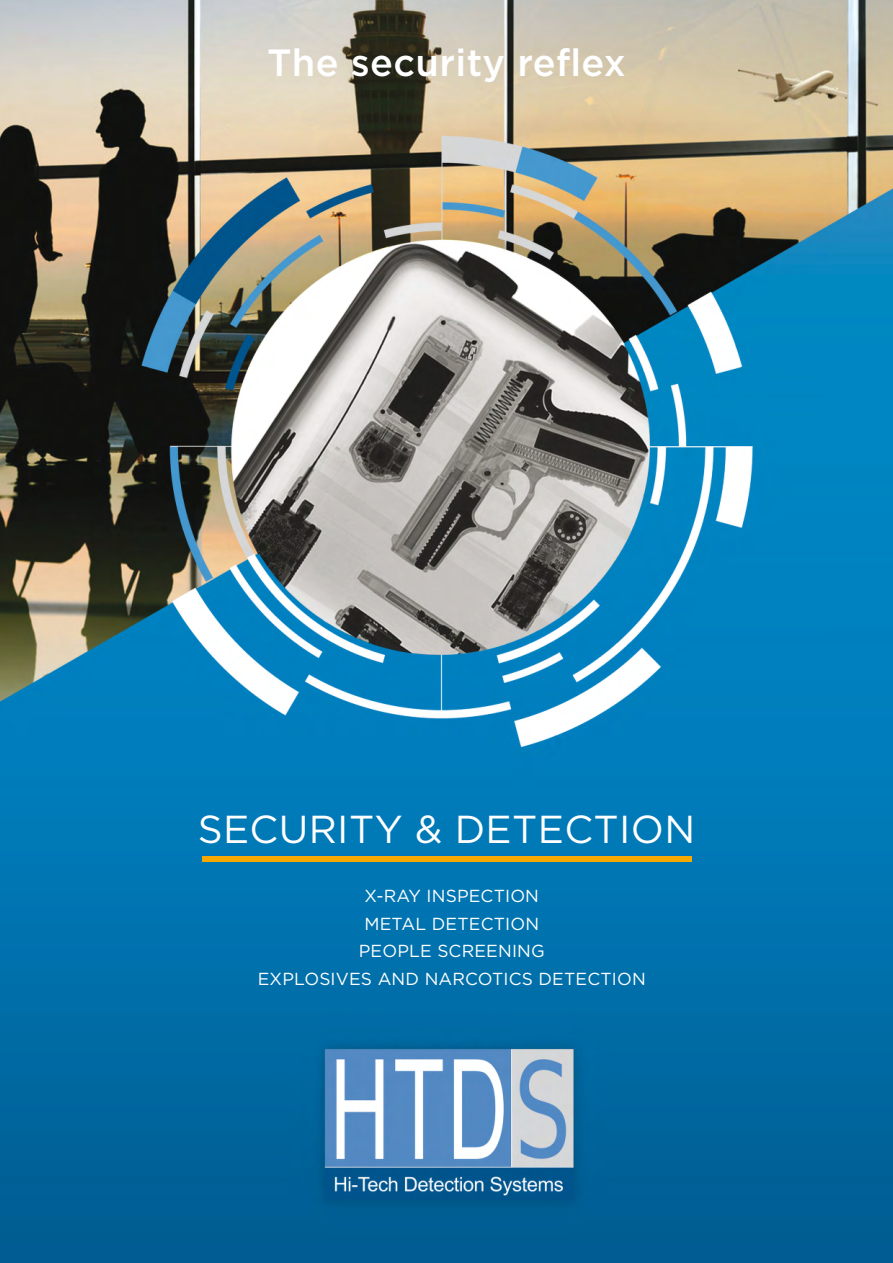
<style>
.page{position:relative;width:893px;height:1263px;background:#fff}
.page>*{position:absolute;margin:0;border:0;box-sizing:border-box;transform-origin:0 0}
.t1{font:39px "Gotham";letter-spacing:.01em;color:#fff}
.t2{font:500 37.95px "Gotham";letter-spacing:.01em;color:#fff}
.t3{font:17.4px/27.8px "Gotham";letter-spacing:.01em;color:#fff;text-align:center}
</style>
<div class="page">
<img style="left:0;top:0;width:893px;height:1263px">
<div style="left:203px;top:856px;width:489px;height:6px;background:#f7a800"></div>
<h2 class="t2" style="left:267px;top:38px;width:360px">The security reflex</h2>
<h1 class="t1" style="left:198px;top:805px;width:499px">SECURITY &amp; DETECTION</h1>
<p class="t3" style="left:258px;top:881px;width:389px">X-RAY INSPECTION<br>METAL DETECTION<br>PEOPLE SCREENING<br>EXPLOSIVES AND NARCOTICS DETECTION</p>
</div>
